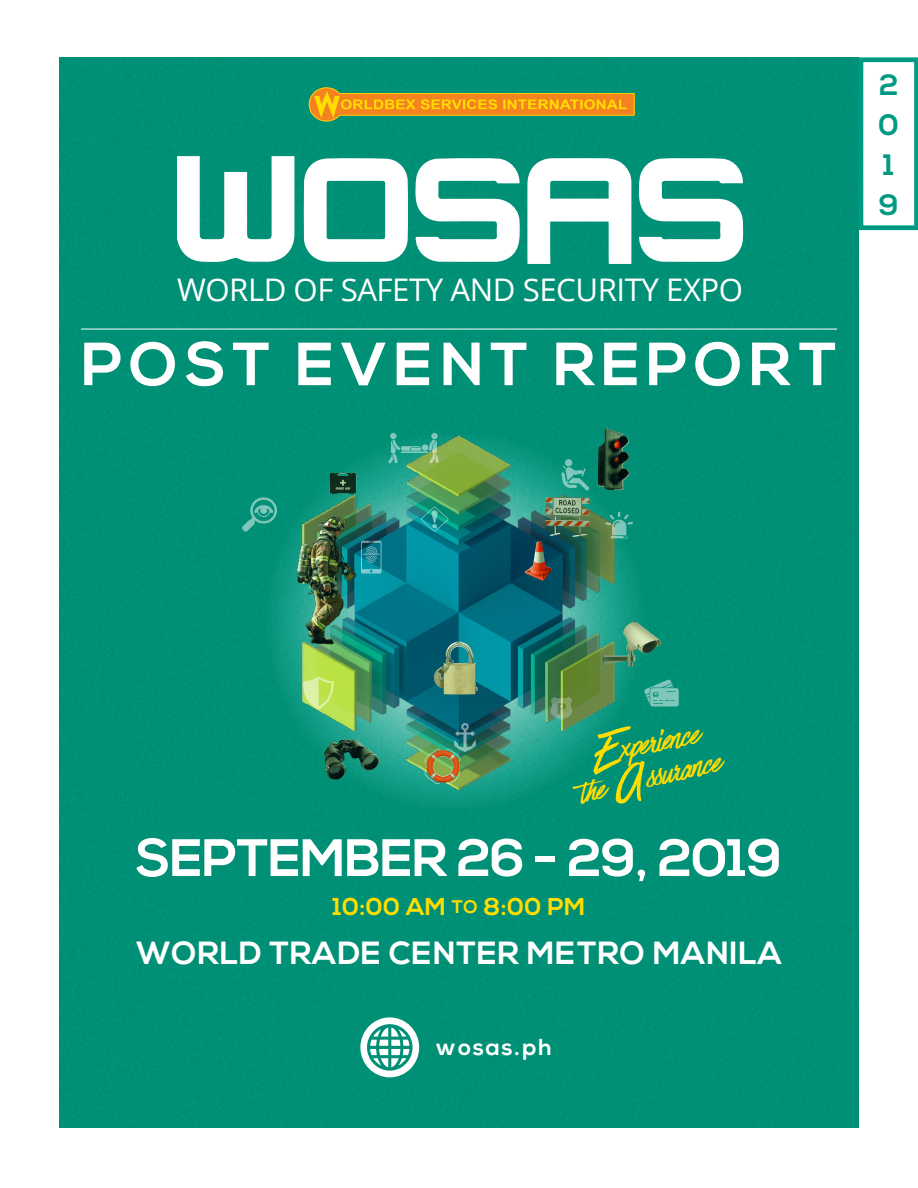
<style>
.page{position:relative;width:918px;height:1188px;background:#fff}
.page>*{position:absolute;margin:0;border:0;box-sizing:border-box;transform-origin:0 0}
.t1{font:700 60.75px "Nexa";letter-spacing:.1em;color:#fff}
.t2{font:700 52.5px "Nexa";letter-spacing:-.015em;color:#fff}
.t3{font:italic 34.35px "Have Heart One";color:#fd0;scale:1.09 1}
.t4{font:700 32.1px "Nexa";letter-spacing:.02em;color:#fff}
.t5{font:31.2px "Open Sans";letter-spacing:-.015em;color:#fff}
.t6{font:700 29.4px/40px "Nexa";color:#009a82}
.t7{font:700 24.3px "Nexa";letter-spacing:.02em;color:#fd0}
.t8{font:700 22.95px "Nexa";letter-spacing:.07em;color:#fff}
.s1{font-size:50.25px}
.s2{font-size:18.3px}
</style>
<div class="page">
<div style="left:59px;top:57px;width:800px;height:1071px;background:#009076"></div>
<div style="left:859px;top:57px;width:59px;height:173px;border:5px solid #009a82"></div>
<hr style="left:81px;top:329px;width:756px;height:1px;background:#fff">
<svg style="left:360px;top:1017px;width:59px;height:60px"></svg>
<svg style="left:309px;top:87px;width:326px;height:35px;background:#a59736"></svg>
<svg style="left:177px;top:156px;width:117px;height:106px"></svg>
<svg style="left:527px;top:158px;width:104px;height:106px"></svg>
<svg style="left:415px;top:158px;width:105px;height:104px"></svg>
<svg style="left:639px;top:158px;width:104px;height:104px"></svg>
<svg style="left:304px;top:158px;width:104px;height:104px"></svg>
<img style="left:267px;top:432px;width:373px;height:367px">
<img style="left:434px;top:641px;width:43px;height:54px">
<img style="left:545px;top:497px;width:44px;height:40px">
<img style="left:290px;top:512px;width:71px;height:138px">
<div style="left:565px;top:459px;width:7px;height:7px;background:#7fc6b9;border-radius:50%"></div>
<svg style="left:561px;top:466px;width:28px;height:25px"></svg>
<img style="left:329px;top:473px;width:27px;height:21px">
<img style="left:525px;top:542px;width:27px;height:39px">
<svg style="left:454px;top:723px;width:22px;height:29px"></svg>
<svg style="left:550px;top:697px;width:22px;height:23px"></svg>
<svg style="left:644px;top:679px;width:35px;height:28px"></svg>
<img style="left:602px;top:620px;width:60px;height:50px">
<img style="left:425px;top:749px;width:14px;height:35px">
<img style="left:324px;top:739px;width:55px;height:41px">
<svg style="left:303px;top:676px;width:31px;height:33px"></svg>
<svg style="left:361px;top:541px;width:21px;height:33px"></svg>
<svg style="left:605px;top:512px;width:28px;height:26px"></svg>
<svg style="left:421px;top:507px;width:28px;height:25px"></svg>
<div style="left:431px;top:433px;width:7px;height:6px;background:#81c8ba;border-radius:50%"></div>
<div style="left:390px;top:433px;width:7px;height:6px;background:#7fc7b9;border-radius:50%"></div>
<svg style="left:388px;top:439px;width:51px;height:24px"></svg>
<svg style="left:242px;top:496px;width:36px;height:36px"></svg>
<img style="left:598px;top:428px;width:32px;height:62px">
<p class="t5" style="left:177px;top:269px;width:568px">WORLD OF SAFETY AND SECURITY EXPO</p>
<h1 class="t1" style="left:81px;top:329px;width:757px">POST EVENT REPORT</h1>
<p class="t6" style="left:878px;top:66px;width:22px">2<br>0<br>1<br>9</p>
<p class="t3" style="left:590px;top:738px;width:99px;rotate:-12deg"><span class="s1">E</span>xperience</p>
<p class="t3" style="left:574px;top:774px;width:134px;rotate:-12deg">the <span class="s1">A</span>ssurance</p>
<h2 class="t2" style="left:136px;top:828px;width:648px">SEPTEMBER 26 - 29, 2019</h2>
<p class="t7" style="left:333px;top:893px;width:254px">10:00 AM <span class="s2">to</span> 8:00 PM</p>
<p class="t4" style="left:136px;top:935px;width:647px">WORLD TRADE CENTER METRO MANILA</p>
<p class="t8" style="left:436px;top:1033px;width:118px">wosas.ph</p>
</div>
